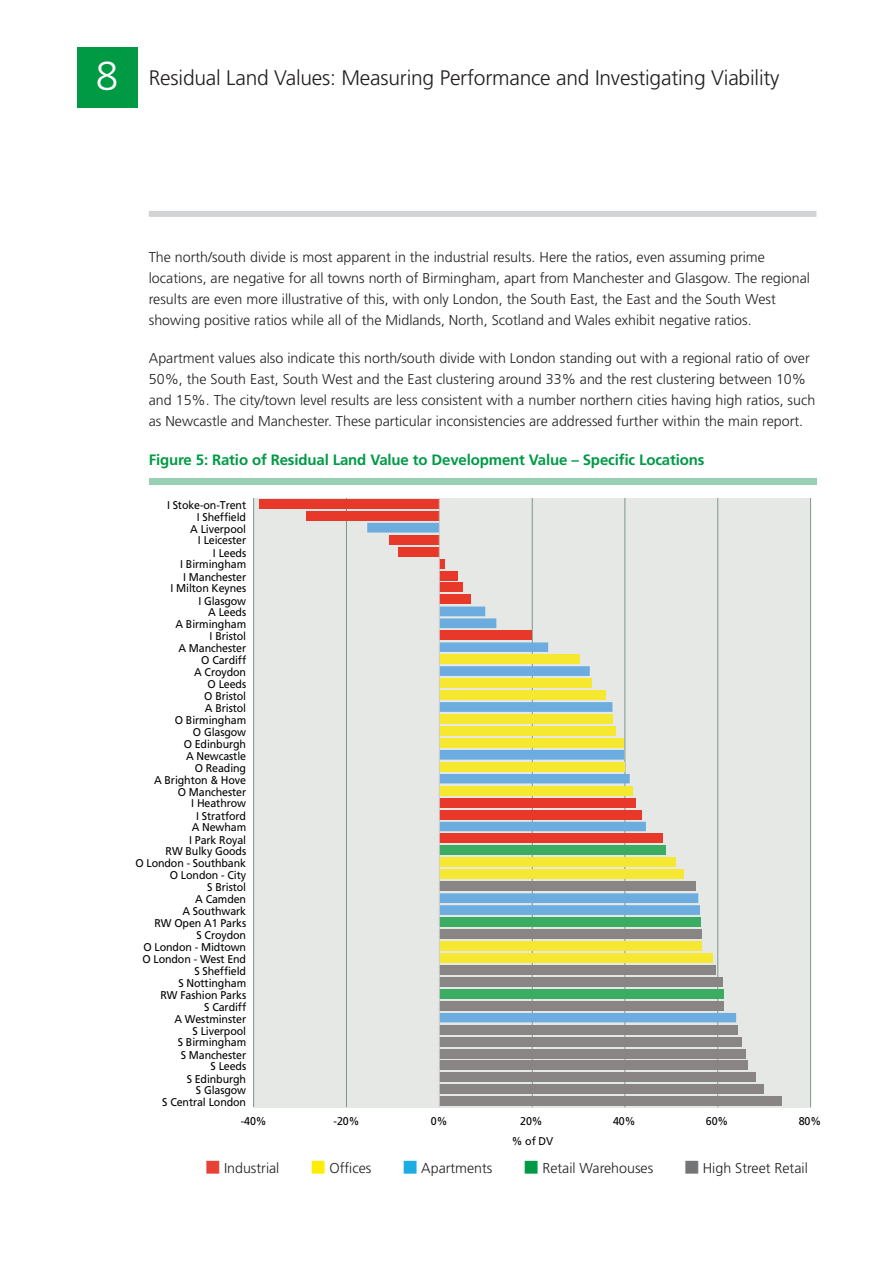
<style>
.page{position:relative;width:893px;height:1263px;background:#fff}
.page>*{position:absolute;margin:0;border:0;box-sizing:border-box;transform-origin:0 0}
.t1{font:300 21px "Frutiger";letter-spacing:-.01em;color:#231f20}
.t2{font:700 15px "Frutiger";letter-spacing:-.01em;color:#009a45}
.t3{font:300 14.25px/21px "Frutiger";color:#231f20}
.t4{font:11.25px/11.6px "Frutiger";letter-spacing:-.01em;color:#020305;text-align:right;scale:.95 1}
.s1{font-size:40.5px;color:#fff}
.s2{font-family:"European Pi Three";font-weight:400;color:#e84237}
.s3{font-family:"European Pi Three";font-weight:400;color:#ffed00}
.s4{font-family:"European Pi Three";font-weight:400;color:#1bace4}
.s5{font-family:"European Pi Three";font-weight:400;color:#009a45}
.s6{font-family:"European Pi Three";font-weight:400;color:#727476}
</style>
<div class="page">
<div style="left:77px;top:47px;width:60px;height:61px;background:#009a45"></div>
<div style="left:149px;top:211px;width:667px;height:6px;background:#d1d3d5"></div>
<div style="left:149px;top:478px;width:667px;height:6px;background:#98cfb5"></div>
<div style="left:254px;top:498px;width:557px;height:609px;background:#e5e8e5"></div>
<hr style="left:253px;top:498px;width:1px;height:609px;background:#7a998c">
<hr style="left:346px;top:498px;width:1px;height:609px;background:#7a998c">
<hr style="left:532px;top:498px;width:1px;height:609px;background:#7a998c">
<hr style="left:624px;top:498px;width:1px;height:609px;background:#7a998c">
<hr style="left:717px;top:498px;width:1px;height:609px;background:#7a998c">
<hr style="left:810px;top:498px;width:1px;height:609px;background:#7a998c">
<div style="left:439px;top:1096px;width:342px;height:10px;background:#8a8585"></div>
<div style="left:439px;top:1084px;width:325px;height:10px;background:#8a8585"></div>
<div style="left:439px;top:1072px;width:317px;height:10px;background:#8a8585"></div>
<div style="left:439px;top:1061px;width:309px;height:9px;background:#8a8585"></div>
<div style="left:439px;top:1049px;width:306px;height:9px;background:#8a8585"></div>
<div style="left:439px;top:1037px;width:303px;height:9px;background:#8a8585"></div>
<div style="left:439px;top:1025px;width:298px;height:9px;background:#8a8585"></div>
<div style="left:306px;top:511px;width:133px;height:10px;background:#e7382a"></div>
<div style="left:259px;top:499px;width:180px;height:10px;background:#e7382a"></div>
<svg style="left:367px;top:523px;width:369px;height:499px"></svg>
<hr style="left:439px;top:498px;width:1px;height:609px;background:#cecfd1">
<h1 class="t1" style="left:96px;top:66px;width:685px"><span class="s1">8</span> Residual Land Values: Measuring Performance and Investigating Viability</h1>
<p class="t3" style="left:149px;top:247px;width:663px">The north/south divide is most apparent in the industrial results. Here the ratios, even assuming prime locations, are negative for all towns north of Birmingham, apart from Manchester and Glasgow. The regional results are even more illustrative of this, with only London, the South East, the East and the South West showing positive ratios while all of the Midlands, North, Scotland and Wales exhibit negative ratios.</p>
<p class="t3" style="left:149px;top:348px;width:668px">Apartment values also indicate this north/south divide with London standing out with a regional ratio of over 50%, the South East, South West and the East clustering around 33% and the rest clustering between 10% and 15%. The city/town level results are less consistent with a number northern cities having high ratios, such as Newcastle and Manchester. These particular inconsistencies are addressed further within the main report.</p>
<p class="t2" style="left:149px;top:451px;width:557px">Figure 5: Ratio of Residual Land Value to Development Value – Specific Locations</p>
<p class="t4" style="left:167px;top:499px;width:85px">I Stoke-on-Trent<br>I Sheffield</p>
<p class="t4" style="left:190px;top:523px;width:60px">A Liverpool<br>I Leicester</p>
<p class="t4" style="left:180px;top:547px;width:71px">I Leeds<br>I Birmingham</p>
<p class="t4" style="left:170px;top:571px;width:81px">I Manchester<br>I Milton Keynes</p>
<p class="t4" style="left:198px;top:595px;width:52px">I Glasgow</p>
<p class="t4" style="left:208px;top:606px;width:41px">A Leeds</p>
<p class="t4" style="left:175px;top:619px;width:76px">A Birmingham</p>
<p class="t4" style="left:210px;top:630px;width:40px">I Bristol</p>
<p class="t4" style="left:178px;top:642px;width:73px">A Manchester</p>
<p class="t4" style="left:201px;top:654px;width:49px">O Cardiff</p>
<p class="t4" style="left:194px;top:666px;width:56px">A Croydon</p>
<p class="t4" style="left:208px;top:678px;width:42px">O Leeds</p>
<p class="t4" style="left:204px;top:690px;width:46px">O Bristol</p>
<p class="t4" style="left:205px;top:702px;width:45px">A Bristol</p>
<p class="t4" style="left:175px;top:714px;width:77px">O Birmingham</p>
<p class="t4" style="left:193px;top:726px;width:57px">O Glasgow</p>
<p class="t4" style="left:184px;top:738px;width:67px">O Edinburgh</p>
<p class="t4" style="left:186px;top:750px;width:65px">A Newcastle</p>
<p class="t4" style="left:195px;top:762px;width:56px">O Reading</p>
<p class="t4" style="left:154px;top:774px;width:98px">A Brighton &amp; Hove</p>
<p class="t4" style="left:178px;top:786px;width:73px">O Manchester</p>
<p class="t4" style="left:191px;top:798px;width:59px">I Heathrow</p>
<p class="t4" style="left:196px;top:810px;width:54px">I Stratford</p>
<p class="t4" style="left:192px;top:821px;width:59px">A Newham</p>
<p class="t4" style="left:189px;top:834px;width:62px">I Park Royal</p>
<p class="t4" style="left:166px;top:845px;width:86px">RW Bulky Goods</p>
<p class="t4" style="left:135px;top:858px;width:118px">O London - Southbank</p>
<p class="t4" style="left:170px;top:869px;width:82px">O London - City</p>
<p class="t4" style="left:207px;top:881px;width:42px">S Bristol</p>
<p class="t4" style="left:195px;top:893px;width:55px">A Camden</p>
<p class="t4" style="left:182px;top:905px;width:69px">A Southwark</p>
<p class="t4" style="left:155px;top:917px;width:98px">RW Open A1 Parks</p>
<p class="t4" style="left:197px;top:929px;width:54px">S Croydon</p>
<p class="t4" style="left:143px;top:941px;width:110px">O London - Midtown</p>
<p class="t4" style="left:142px;top:953px;width:111px">O London - West End</p>
<p class="t4" style="left:194px;top:965px;width:56px">S Sheffield</p>
<p class="t4" style="left:178px;top:977px;width:73px">S Nottingham</p>
<p class="t4" style="left:160px;top:989px;width:92px">RW Fashion Parks</p>
<p class="t4" style="left:204px;top:1001px;width:46px">S Cardiff</p>
<p class="t4" style="left:174px;top:1013px;width:77px">A Westminster</p>
<p class="t4" style="left:193px;top:1025px;width:58px">S Liverpool</p>
<p class="t4" style="left:178px;top:1037px;width:73px">S Birmingham</p>
<p class="t4" style="left:181px;top:1049px;width:70px">S Manchester</p>
<p class="t4" style="left:211px;top:1060px;width:39px">S Leeds</p>
<p class="t4" style="left:187px;top:1073px;width:64px">S Edinburgh</p>
<p class="t4" style="left:196px;top:1084px;width:54px">S Glasgow</p>
<p class="t4" style="left:162px;top:1096px;width:90px">S Central London</p>
<p class="t4" style="left:241px;top:1115px;width:29px">-40%</p>
<p class="t4" style="left:334px;top:1115px;width:29px">-20%</p>
<p class="t4" style="left:431px;top:1115px;width:19px">0%</p>
<p class="t4" style="left:520px;top:1115px;width:25px">20%</p>
<p class="t4" style="left:613px;top:1115px;width:25px">40%</p>
<p class="t4" style="left:706px;top:1115px;width:25px">60%</p>
<p class="t4" style="left:799px;top:1115px;width:25px">80%</p>
<p class="t4" style="left:512px;top:1135px;width:45px">% of DV</p>
<p class="t3" style="left:206px;top:1158px;width:75px"><span class="s2">N</span> Industrial</p>
<p class="t3" style="left:311px;top:1158px;width:62px"><span class="s3">N</span> Offices</p>
<p class="t3" style="left:403px;top:1158px;width:91px"><span class="s4">N</span> Apartments</p>
<p class="t3" style="left:524px;top:1158px;width:131px"><span class="s5">N</span> Retail Warehouses</p>
<p class="t3" style="left:685px;top:1158px;width:124px"><span class="s6">N</span> High Street Retail</p>
</div>
